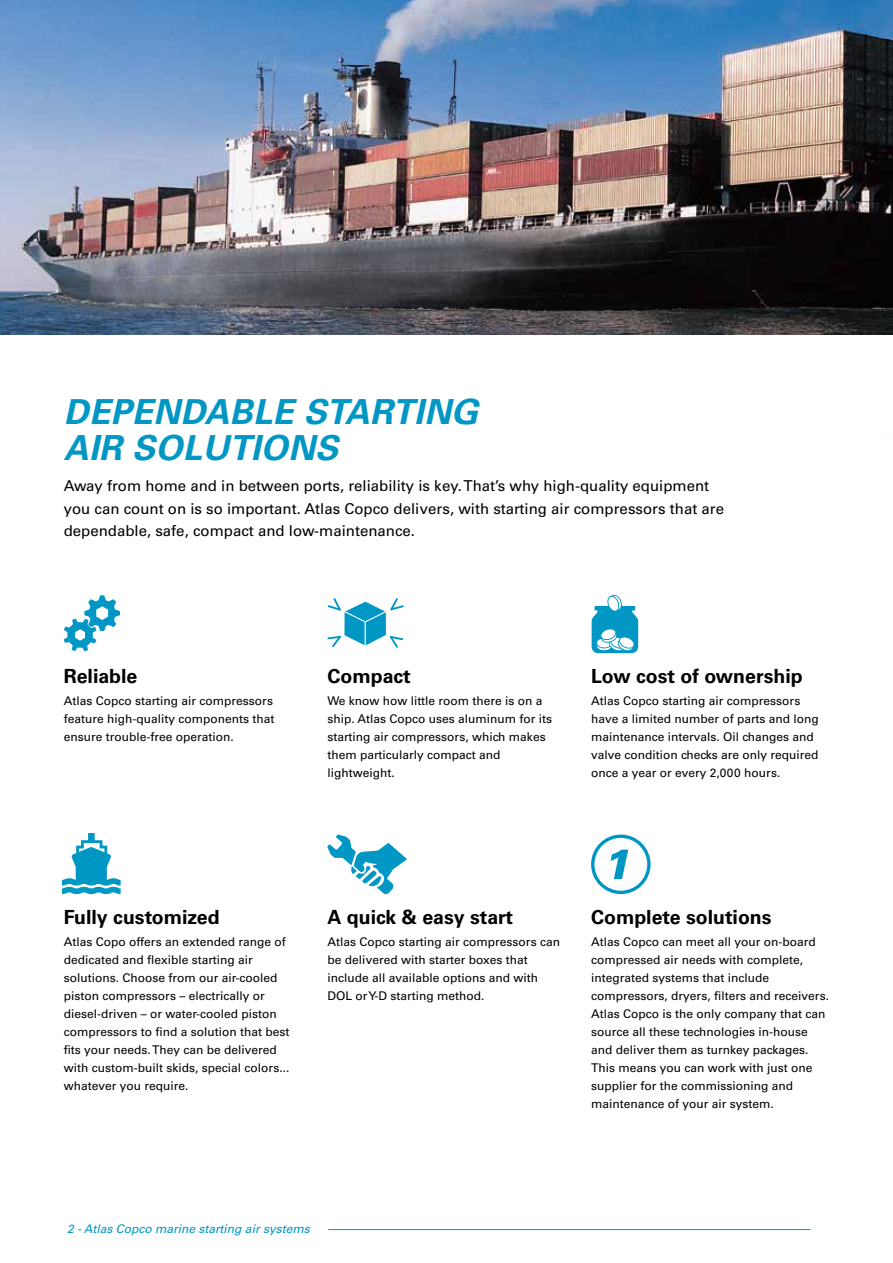
<style>
.page{position:relative;width:893px;height:1263px;background:#fff}
.page>*{position:absolute;margin:0;border:0;box-sizing:border-box;transform-origin:0 0}
.t1{font:italic 700 34.5px/36px "Univers LT Std";letter-spacing:.01em;color:#0097c4}
.t2{font:700 19.5px "Univers LT Std";color:#000}
.t3{font:15px/22.5px "Univers LT Std";color:#000}
.t4{font:12px/18px "Univers LT Std";color:#000}
.t5{font:italic 12px "Univers LT Std";color:#0097c4}
</style>
<div class="page">
<hr style="left:328px;top:1229px;width:482px;height:1px;background:#0097c4">
<svg style="left:63px;top:595px;width:57px;height:57px"></svg>
<svg style="left:62px;top:833px;width:59px;height:61px"></svg>
<svg style="left:327px;top:598px;width:77px;height:50px"></svg>
<img style="left:0;top:0;width:893px;height:335px">
<img style="left:884px;top:206px;width:9px;height:129px">
<svg style="left:592px;top:594px;width:46px;height:59px"></svg>
<svg style="left:327px;top:834px;width:80px;height:60px"></svg>
<svg style="left:591px;top:834px;width:60px;height:60px"></svg>
<h1 class="t1" style="left:64px;top:395px;width:416px">DEPENDABLE STARTING<br>AIR SOLUTIONS</h1>
<p class="t3" style="left:64px;top:475px;width:662px">Away from home and in between ports, reliability is key. That’s why high-quality equipment you can count on is so important. Atlas Copco delivers, with starting air compressors that are dependable, safe, compact and low-maintenance.</p>
<h2 class="t2" style="left:64px;top:664px;width:75px">Reliable</h2>
<p class="t4" style="left:64px;top:692px;width:212px;text-align:justify">Atlas Copco starting air compressors feature high-quality components that ensure trouble-free operation.</p>
<h2 class="t2" style="left:327px;top:664px;width:85px">Compact</h2>
<p class="t4" style="left:327px;top:692px;width:226px">We know how little room there is on a ship. Atlas Copco uses aluminum for its starting air compressors, which makes them particularly compact and lightweight.</p>
<h2 class="t2" style="left:591px;top:664px;width:213px">Low cost of ownership</h2>
<p class="t4" style="left:591px;top:692px;width:229px">Atlas Copco starting air compressors have a limited number of parts and long maintenance intervals. Oil changes and valve condition checks are only required once a year or every 2,000 hours.</p>
<h2 class="t2" style="left:64px;top:905px;width:157px">Fully customized</h2>
<p class="t4" style="left:64px;top:933px;width:227px">Atlas Copo offers an extended range of dedicated and flexible starting air solutions. Choose from our air-cooled piston compressors – electrically or diesel-driven – or water-cooled piston compressors to find a solution that best fits your needs. They can be delivered with custom-built skids, special colors... whatever you require.</p>
<h2 class="t2" style="left:327px;top:905px;width:187px">A quick &amp; easy start</h2>
<p class="t4" style="left:327px;top:933px;width:234px">Atlas Copco starting air compressors can be delivered with starter boxes that include all available options and with DOL or Y-D starting method.</p>
<h2 class="t2" style="left:591px;top:905px;width:182px">Complete solutions</h2>
<p class="t4" style="left:591px;top:933px;width:240px">Atlas Copco can meet all your on-board compressed air needs with complete, integrated systems that include compressors, dryers, filters and receivers.<br>Atlas Copco is the only company that can source all these technologies in-house and deliver them as turnkey packages.<br>This means you can work with just one supplier for the commissioning and maintenance of your air system.</p>
<p class="t5" style="left:67px;top:1222px;width:244px">2 - Atlas Copco marine starting air systems</p>
</div>
